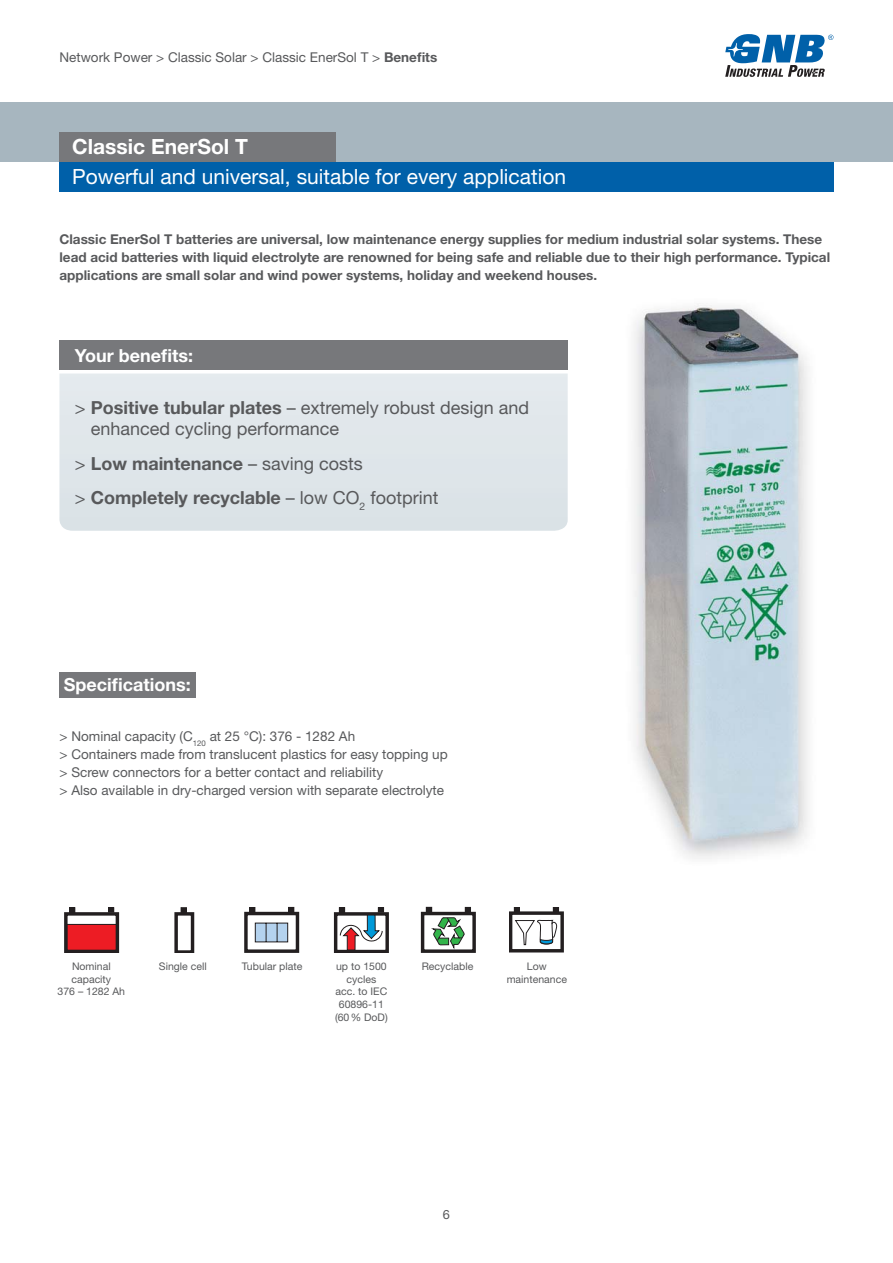
<style>
.page{position:relative;width:893px;height:1263px;background:#fff}
.page>*{position:absolute;margin:0;border:0;box-sizing:border-box;transform-origin:0 0}
.t1{font:21px "Helvetica Neue LT Std";color:#fff}
.t2{font:700 21px "Helvetica Neue LT Std";color:#fff}
.t3{font:18px/21.6px "Helvetica Neue LT Std";color:#58595b}
.t4{font:700 18px/34.3px "Helvetica Neue LT Std";color:#58595b}
.t5{font:700 18px "Helvetica Neue LT Std";color:#fff}
.t6{font:700 13.5px/18px "Helvetica Neue LT Std";color:#58595b}
.t7{font:13.5px/18px "Helvetica Neue LT Std";color:#58595b}
.t8{font:12.75px "Helvetica Neue LT Std";color:#58595b}
.t9{font:10.5px/12.6px "Helvetica Neue LT Std";color:#58595b;text-align:center}
.s1{font-weight:700}
.s2{font-weight:400}
</style>
<div class="page">
<div style="left:0;top:102px;width:893px;height:60px;background:#a7b6bf"></div>
<svg style="left:725px;top:34px;width:108px;height:43px"></svg>
<div style="left:59px;top:132px;width:277px;height:30px;background:#77787b"></div>
<div style="left:59px;top:162px;width:774px;height:29px;background:#0060a9"></div>
<div style="left:59px;top:672px;width:137px;height:25px;background:#77787b"></div>
<div style="left:64px;top:912px;width:55px;height:41px;border:3px solid #231f20"></div>
<svg style="left:69px;top:908px;width:6px;height:5px"></svg>
<svg style="left:108px;top:908px;width:6px;height:4px"></svg>
<div style="left:67px;top:924px;width:49px;height:26px;background:#ed1c24"></div>
<div style="left:67px;top:924px;width:50px;height:27px;border:1px solid #231f20"></div>
<svg style="left:174px;top:908px;width:20px;height:45px"></svg>
<div style="left:509px;top:911px;width:55px;height:42px;border:3px solid #231f20"></div>
<svg style="left:514px;top:907px;width:5px;height:5px"></svg>
<svg style="left:553px;top:907px;width:6px;height:4px"></svg>
<svg style="left:514px;top:919px;width:44px;height:27px"></svg>
<div style="left:334px;top:912px;width:55px;height:41px;border:3px solid #231f20"></div>
<svg style="left:339px;top:908px;width:45px;height:43px"></svg>
<div style="left:244px;top:912px;width:55px;height:41px;border:3px solid #231f20"></div>
<svg style="left:250px;top:907px;width:5px;height:5px"></svg>
<svg style="left:289px;top:907px;width:5px;height:5px"></svg>
<svg style="left:254px;top:922px;width:35px;height:21px"></svg>
<div style="left:421px;top:912px;width:54px;height:41px;border:3px solid #231f20"></div>
<svg style="left:426px;top:907px;width:44px;height:44px"></svg>
<img style="left:634px;top:304px;width:174px;height:555px">
<div style="left:59px;top:374px;width:509px;height:157px;background:#e0e7ea"></div>
<div style="left:59px;top:340px;width:509px;height:30px;background:#77787b"></div>
<p class="t7" style="left:59px;top:50px;width:379px">Network Power &gt; Classic Solar &gt; Classic EnerSol T &gt; <span class="s1">Benefits</span></p>
<h1 class="t2" style="left:72px;top:139px;width:177px">Classic EnerSol T</h1>
<h1 class="t1" style="left:72px;top:169px;width:495px">Powerful and universal, suitable for every application</h1>
<p class="t6" style="left:59px;top:231px;width:772px">Classic EnerSol T batteries are universal, low maintenance energy supplies for medium industrial solar systems. These lead acid batteries with liquid electrolyte are renowned for being safe and reliable due to their high performance. Typical applications are small solar and wind power systems, holiday and weekend houses.</p>
<h2 class="t5" style="left:75px;top:349px;width:120px">Your benefits:</h2>
<h2 class="t3" style="left:91px;top:398px;width:440px;text-indent:-16px">&gt; <span class="s1">Positive tubular plates</span> – extremely robust design and enhanced cycling performance</h2>
<h2 class="t4" style="left:75px;top:448px;width:365px"><span class="s2">&gt;</span> Low maintenance <span class="s2">– saving costs<br>&gt;</span> Completely recyclable <span class="s2">– low CO</span><sub>2</sub> <span class="s2">footprint</span></h2>
<h2 class="t5" style="left:64px;top:678px;width:128px">Specifications:</h2>
<p class="t7" style="left:59px;top:728px;width:390px">&gt; Nominal capacity (C<sub>120</sub> at 25 °C): 376 - 1282 Ah<br>&gt; Containers made from translucent plastics for easy topping up &gt; Screw connectors for a better contact and reliability<br>&gt; Also available in dry-charged version with separate electrolyte</p>
<p class="t9" style="left:58px;top:961px;width:69px">Nominal capacity<br>376 – 1282 Ah</p>
<p class="t9" style="left:159px;top:961px;width:49px">Single cell</p>
<p class="t9" style="left:507px;top:961px;width:62px">Low maintenance</p>
<p class="t9" style="left:242px;top:961px;width:62px">Tubular plate</p>
<p class="t9" style="left:422px;top:961px;width:53px">Recyclable</p>
<p class="t9" style="left:335px;top:961px;width:54px">up to 1500 cycles<br>acc. to IEC<br>60896-11 (60 % DoD)</p>
<p class="t8" style="left:443px;top:1209px;width:9px">6</p>
</div>
